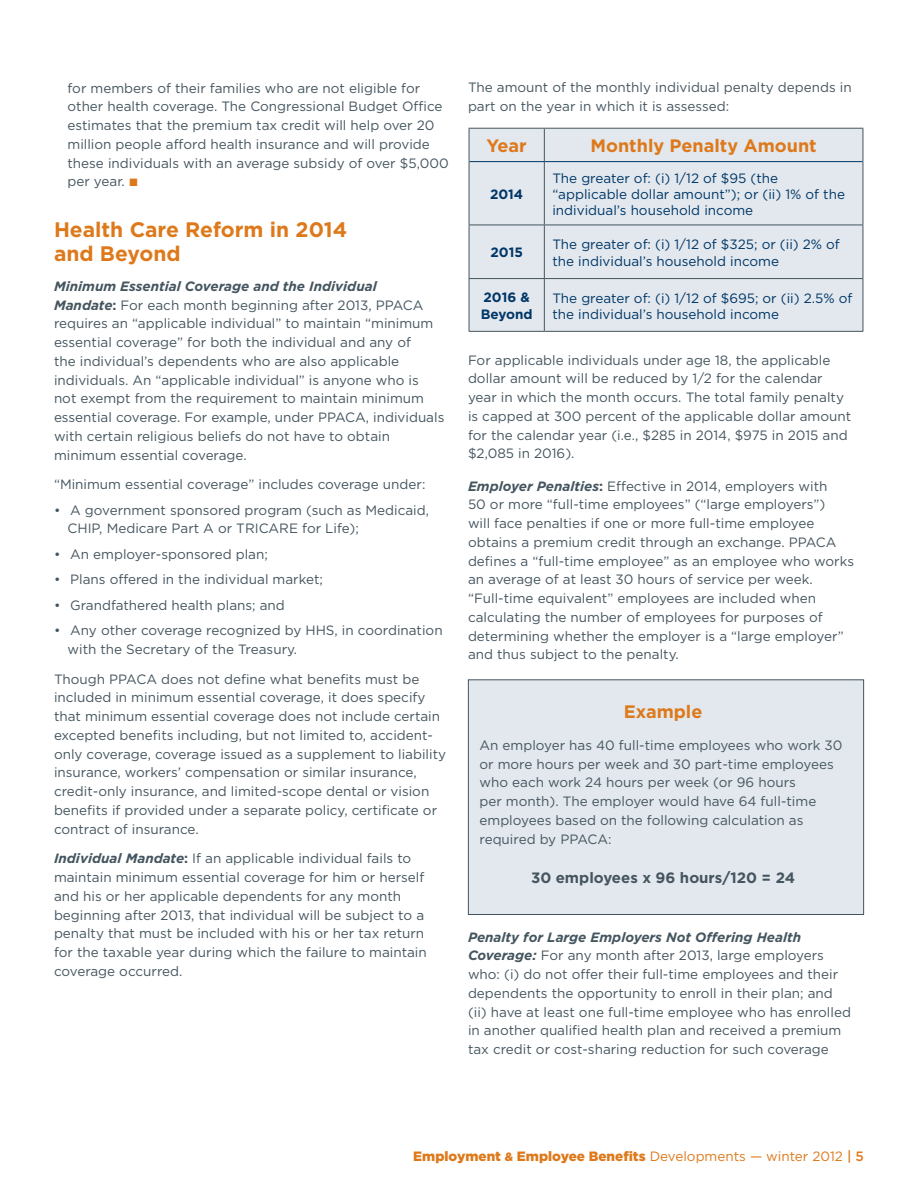
<style>
.page{position:relative;width:918px;height:1188px;background:#fff}
.page>*{position:absolute;margin:0;border:0;box-sizing:border-box;transform-origin:0 0}
.t1{font:700 21px/24px "Gotham";color:#de791b}
.Body{font:700 18px "Gotham";color:#de791b}
.Body-2{font:700 15px "Gotham";color:#45555f}
.Body-3{font:13.5px/18.8px "Gotham";color:#45555f}
.Rule_Bullets{font:13.5px/18.8px "Gotham";color:#45555f}
.t2{font:13.5px/16.2px "Gotham";color:#003667}
.t3{font:900 13.5px "Gotham";color:#de791b}
.t4{font:700 13.5px/16.2px "Gotham";color:#003667}
.s1{color:#de791b}
.s2{font-weight:700;font-style:italic}
.s3{font-weight:700}
.s4{font-size:12px}
.s5{font-weight:400}
.s6{font-weight:500}
</style>
<div class="page">
<div style="left:468px;top:679px;width:396px;height:236px;background:#e2e8ed;border:1px solid #45555f"></div>
<div style="left:470px;top:129px;width:393px;height:202px;background:#e2e8ed"></div>
<hr style="left:544px;top:129px;width:1px;height:32px;background:#45555f">
<hr style="left:544px;top:162px;width:1px;height:63px;background:#45555f">
<hr style="left:469px;top:225px;width:75px;height:1px;background:#45555f">
<hr style="left:544px;top:225px;width:319px;height:1px;background:#45555f">
<hr style="left:544px;top:225px;width:1px;height:53px;background:#45555f">
<hr style="left:469px;top:278px;width:75px;height:1px;background:#45555f">
<hr style="left:544px;top:278px;width:319px;height:1px;background:#45555f">
<hr style="left:544px;top:279px;width:1px;height:52px;background:#45555f">
<hr style="left:469px;top:161px;width:75px;height:1px;background:#003667">
<hr style="left:544px;top:161px;width:319px;height:1px;background:#003667">
<hr style="left:469px;top:128px;width:75px;height:1px;background:#45555f">
<hr style="left:469px;top:129px;width:1px;height:33px;background:#45555f">
<hr style="left:544px;top:128px;width:319px;height:1px;background:#45555f">
<hr style="left:863px;top:129px;width:1px;height:33px;background:#45555f">
<hr style="left:469px;top:162px;width:1px;height:63px;background:#45555f">
<hr style="left:863px;top:162px;width:1px;height:63px;background:#45555f">
<hr style="left:469px;top:225px;width:1px;height:53px;background:#45555f">
<hr style="left:863px;top:225px;width:1px;height:53px;background:#45555f">
<hr style="left:469px;top:279px;width:1px;height:52px;background:#45555f">
<hr style="left:863px;top:279px;width:1px;height:52px;background:#45555f">
<hr style="left:469px;top:331px;width:75px;height:1px;background:#45555f">
<hr style="left:544px;top:331px;width:319px;height:1px;background:#45555f">
<p class="Rule_Bullets" style="left:68px;top:78px;width:383px">for members of their families who are not eligible for other health coverage. The Congressional Budget Office estimates that the premium tax credit will help over 20 million people afford health insurance and will provide these individuals with an average subsidy of over $5,000 per year. <span class="s1">■</span></p>
<p class="t1" style="left:54px;top:217px;width:295px">Health Care Reform in 2014 and Beyond</p>
<p class="Body-3" style="left:54px;top:276px;width:392px"><span class="s2">Minimum Essential Coverage and the Individual<br>Mandate</span><span class="s3">:</span> For each month beginning after 2013, PPACA requires an “applicable individual” to maintain “minimum essential coverage” for both the individual and any of<br>the individual’s dependents who are also applicable individuals. An “applicable individual” is anyone who is not exempt from the requirement to maintain minimum essential coverage. For example, under PPACA, individuals with certain religious beliefs do not have to obtain minimum essential coverage.</p>
<p class="Body-3" style="left:54px;top:475px;width:373px">“Minimum essential coverage” includes coverage under:</p>
<p class="Rule_Bullets" style="left:68px;top:500px;width:363px;text-indent:-14px">• A government sponsored program (such as Medicaid,<br>CHIP, Medicare Part A or TRICARE for Life);</p>
<p class="Rule_Bullets" style="left:54px;top:545px;width:215px">• An employer-sponsored plan;</p>
<p class="Rule_Bullets" style="left:54px;top:570px;width:270px">• Plans offered in the individual market;</p>
<p class="Rule_Bullets" style="left:54px;top:596px;width:232px">• Grandfathered health plans; and</p>
<p class="Rule_Bullets" style="left:68px;top:621px;width:377px;text-indent:-14px">• Any other coverage recognized by HHS, in coordination with the Secretary of the Treasury.</p>
<p class="Body-3" style="left:54px;top:669px;width:394px">Though PPACA does not define what benefits must be included in minimum essential coverage, it does specify that minimum essential coverage does not include certain excepted benefits including, but not limited to, accident&shy;only coverage, coverage issued as a supplement to liability insurance, workers’ compensation or similar insurance, credit-only insurance, and limited-scope dental or vision benefits if provided under a separate policy, certificate or contract of insurance.</p>
<p class="Body-3" style="left:54px;top:849px;width:374px"><span class="s2">Individual Mandate</span><span class="s3">:</span> If an applicable individual fails to maintain minimum essential coverage for him or herself and his or her applicable dependents for any month beginning after 2013, that individual will be subject to a penalty that must be included with his or her tax return for the taxable year during which the failure to maintain coverage occurred.</p>
<p class="Body-3" style="left:468px;top:78px;width:385px">The amount of the monthly individual penalty depends in part on the year in which it is assessed:</p>
<p class="Body" style="left:487px;top:136px;width:42px">Year</p>
<p class="Body" style="left:591px;top:136px;width:228px">Monthly Penalty Amount</p>
<p class="t4" style="left:490px;top:186px;width:35px">2014</p>
<p class="t2" style="left:552px;top:170px;width:294px">The greater of: (i) 1/12 of $95 (the “applicable dollar amount”); or (ii) 1% of the individual’s household income</p>
<p class="t4" style="left:490px;top:244px;width:34px">2015</p>
<p class="t2" style="left:552px;top:236px;width:289px">The greater of: (i) 1/12 of $325; or (ii) 2% of the individual’s household income</p>
<p class="t4" style="left:481px;top:289px;width:53px">2016 &amp;<br>Beyond</p>
<p class="t2" style="left:552px;top:289px;width:301px">The greater of: (i) 1/12 of $695; or (ii) 2.5% of the individual’s household income</p>
<p class="Body-3" style="left:468px;top:350px;width:385px">For applicable individuals under age 18, the applicable dollar amount will be reduced by 1/2 for the calendar year in which the month occurs. The total family penalty is capped at 300 percent of the applicable dollar amount for the calendar year (i.e., $285 in 2014, $975 in 2015 and $2,085 in 2016).</p>
<p class="Body-3" style="left:468px;top:476px;width:388px"><span class="s2">Employer Penalties</span><span class="s3">:</span> Effective in 2014, employers with<br>50 or more “full-time employees” (“large employers”)<br>will face penalties if one or more full-time employee obtains a premium credit through an exchange. PPACA defines a “full-time employee” as an employee who works an average of at least 30 hours of service per week. “Full-time equivalent” employees are included when calculating the number of employees for purposes of determining whether the employer is a “large employer” and thus subject to the penalty.</p>
<p class="Body" style="left:624px;top:701px;width:80px">Example</p>
<p class="Body-3" style="left:480px;top:735px;width:365px">An employer has 40 full-time employees who work 30 or more hours per week and 30 part-time employees who each work 24 hours per week (or 96 hours<br>per month). The employer would have 64 full-time employees based on the following calculation as required by PPACA:</p>
<p class="Body-2" style="left:531px;top:869px;width:266px">30 employees x 96 hours/120 = 24</p>
<p class="Body-3" style="left:468px;top:927px;width:384px"><span class="s2">Penalty for Large Employers Not Offering Health Coverage:</span> For any month after 2013, large employers who: (i) do not offer their full-time employees and their dependents the opportunity to enroll in their plan; and (ii) have at least one full-time employee who has enrolled in another qualified health plan and received a premium tax credit or cost-sharing reduction for such coverage</p>
<p class="t3" style="left:413px;top:1148px;width:452px">Employment <span class="s4">&amp;</span> Employee Benefits <span class="s5">Developments — winter 2012</span> <span class="s6">| 5</span></p>
</div>
